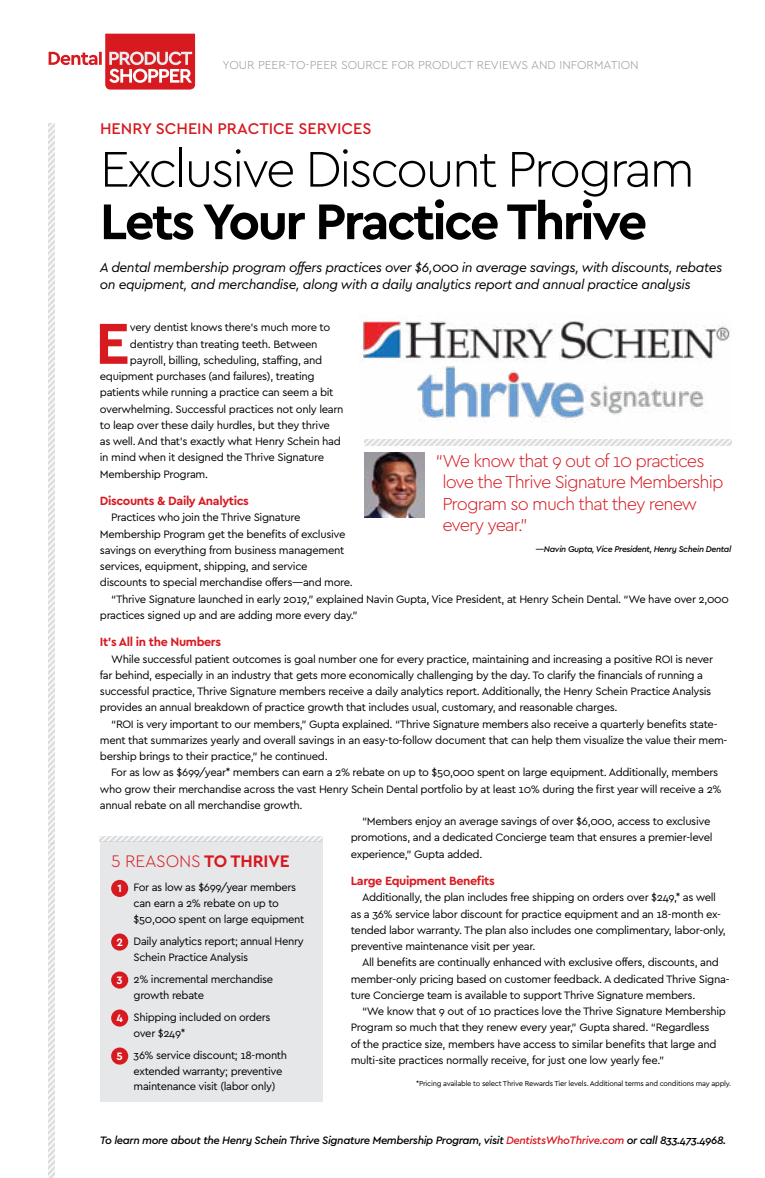
<style>
.page{position:relative;width:765px;height:1178px;background:#fff}
.page>*{position:absolute;margin:0;border:0;box-sizing:border-box;transform-origin:0 0}
.t1{font:700 60.5px "Cera";color:#d71920}
.t2{font:300 52.5px "Cera";letter-spacing:-.05em;color:#000}
.t3{font:700 52.5px "Cera";letter-spacing:-.05em;color:#000}
.t4{font:300 18.12px/21.2px "Cera";letter-spacing:-.05em;color:#d71920}
.t5{font:300 17.5px "Cera";letter-spacing:-.01em;color:#d71920}
.t6{font:500 16.25px "Cera";color:#d71920}
.t7{font:italic 13.75px/16.2px "Cera";letter-spacing:-.03em;color:#000}
.t8{font:700 12.5px "Cera";letter-spacing:-.03em;color:#d71920}
.t9{font:300 12.12px "Cera";color:#939598}
.t10{font:11.25px/16.2px "Cera";letter-spacing:-.03em;color:#000}
.t11{font:italic 500 11.25px "Cera";letter-spacing:-.035em;color:#000}
.t12{font:italic 500 8.75px "Cera";letter-spacing:-.04em;color:#000}
.t13{font:7.5px "Cera";letter-spacing:-.03em;color:#000}
.s1{font-weight:700}
.s2{font-weight:700;color:#fff}
.s3{color:#d71920}
</style>
<div class="page">
<svg style="left:49px;top:34px;width:146px;height:56px"></svg>
<svg style="left:49px;top:123px;width:5px;height:1055px"></svg>
<div style="left:100px;top:842px;width:223px;height:260px;background:#e6e7e8"></div>
<svg style="left:100px;top:836px;width:223px;height:6px"></svg>
<div style="left:111px;top:880px;width:17px;height:17px;background:#d71920;border-radius:50%"></div>
<div style="left:111px;top:933px;width:17px;height:17px;background:#d71920;border-radius:50%"></div>
<div style="left:111px;top:971px;width:17px;height:17px;background:#d71920;border-radius:50%"></div>
<div style="left:111px;top:1009px;width:17px;height:17px;background:#d71920;border-radius:50%"></div>
<div style="left:111px;top:1047px;width:17px;height:17px;background:#d71920;border-radius:50%"></div>
<img style="left:359px;top:317px;width:371px;height:129px">
<svg style="left:365px;top:440px;width:366px;height:5px"></svg>
<img style="left:365px;top:452px;width:59px;height:66px">
<p class="t9" style="left:222px;top:58px;width:418px">YOUR PEER-TO-PEER SOURCE FOR PRODUCT REVIEWS AND INFORMATION</p>
<h3 class="t6" style="left:100px;top:119px;width:273px">HENRY SCHEIN PRACTICE SERVICES</h3>
<h2 class="t2" style="left:100px;top:147px;width:597px">Exclusive Discount Program</h2>
<h2 class="t3" style="left:100px;top:199px;width:549px">Lets Your Practice Thrive</h2>
<p class="t7" style="left:100px;top:260px;width:624px">A dental membership program offers practices over $6,000 in average savings, with discounts, rebates on equipment, and merchandise, along with a daily analytics report and annual practice analysis</p>
<h1 class="t1" style="left:95px;top:318px;width:36px">E</h1>
<p class="t10" style="left:130px;top:320px;width:202px">very dentist knows there’s much more to</p>
<p class="t10" style="left:130px;top:336px;width:189px">dentistry than treating teeth. Between</p>
<p class="t10" style="left:130px;top:352px;width:194px">payroll, billing, scheduling, staffing, and</p>
<p class="t10" style="left:100px;top:369px;width:216px">equipment purchases (and failures), treating</p>
<p class="t10" style="left:100px;top:385px;width:235px">patients while running a practice can seem a bit</p>
<p class="t10" style="left:100px;top:401px;width:245px">overwhelming. Successful practices not only learn</p>
<p class="t10" style="left:100px;top:417px;width:232px">to leap over these daily hurdles, but they thrive</p>
<p class="t10" style="left:100px;top:434px;width:243px">as well. And that’s exactly what Henry Schein had</p>
<p class="t10" style="left:100px;top:450px;width:226px">in mind when it designed the Thrive Signature</p>
<p class="t10" style="left:100px;top:466px;width:110px">Membership Program.</p>
<p class="t8" style="left:100px;top:495px;width:151px">Discounts &amp; Daily Analytics</p>
<p class="t10" style="left:111px;top:510px;width:191px">Practices who join the Thrive Signature</p>
<p class="t10" style="left:100px;top:526px;width:247px">Membership Program get the benefits of exclusive</p>
<p class="t10" style="left:100px;top:542px;width:246px">savings on everything from business management</p>
<p class="t10" style="left:100px;top:559px;width:209px">services, equipment, shipping, and service</p>
<p class="t10" style="left:100px;top:575px;width:255px">discounts to special merchandise offers—and more.</p>
<p class="t10" style="left:111px;top:591px;width:619px">“Thrive Signature launched in early 2019,” explained Navin Gupta, Vice President, at Henry Schein Dental. “We have over 2,000</p>
<p class="t10" style="left:100px;top:607px;width:259px">practices signed up and are adding more every day.”</p>
<p class="t8" style="left:100px;top:637px;width:123px">It’s All in the Numbers</p>
<p class="t10" style="left:100px;top:651px;width:615px;text-indent:11px">While successful patient outcomes is goal number one for every practice, maintaining and increasing a positive ROI is never far behind, especially in an industry that gets more economically challenging by the day. To clarify the financials of running a successful practice, Thrive Signature members receive a daily analytics report. Additionally, the Henry Schein Practice Analysis provides an annual breakdown of practice growth that includes usual, customary, and reasonable charges.</p>
<p class="t10" style="left:100px;top:716px;width:629px;text-indent:11px">“ROI is very important to our members,” Gupta explained. “Thrive Signature members also receive a quarterly benefits state&shy;ment that summarizes yearly and overall savings in an easy-to-follow document that can help them visualize the value their mem&shy;bership brings to their practice,” he continued.</p>
<p class="t10" style="left:111px;top:765px;width:609px">For as low as $699/year* members can earn a 2% rebate on up to $50,000 spent on large equipment. Additionally, members</p>
<p class="t10" style="left:100px;top:781px;width:623px">who grow their merchandise across the vast Henry Schein Dental portfolio by at least 10% during the first year will receive a 2%</p>
<p class="t10" style="left:100px;top:797px;width:204px">annual rebate on all merchandise growth.</p>
<p class="t10" style="left:362px;top:813px;width:350px">“Members enjoy an average savings of over $6,000, access to exclusive</p>
<p class="t10" style="left:351px;top:830px;width:363px">promotions, and a dedicated Concierge team that ensures a premier-level</p>
<p class="t10" style="left:351px;top:846px;width:133px">experience,” Gupta added.</p>
<p class="t8" style="left:351px;top:875px;width:145px">Large Equipment Benefits</p>
<p class="t10" style="left:351px;top:890px;width:377px;text-indent:11px">Additionally, the plan includes free shipping on orders over $249,* as well as a 36% service labor discount for practice equipment and an 18-month ex&shy;tended labor warranty. The plan also includes one complimentary, labor-only, preventive maintenance visit per year.</p>
<p class="t10" style="left:351px;top:955px;width:380px;text-indent:11px">All benefits are continually enhanced with exclusive offers, discounts, and member-only pricing based on customer feedback. A dedicated Thrive Signa&shy;ture Concierge team is available to support Thrive Signature members.</p>
<p class="t10" style="left:351px;top:1004px;width:377px;text-indent:11px">“We know that 9 out of 10 practices love the Thrive Signature Membership Program so much that they renew every year,” Gupta shared. “Regardless<br>of the practice size, members have access to similar benefits that large and multi-site practices normally receive, for just one low yearly fee.”</p>
<p class="t13" style="left:416px;top:1080px;width:317px">*Pricing available to select Thrive Rewards Tier levels. Additional terms and conditions may apply.</p>
<h3 class="t4" style="left:442px;top:451px;width:283px;text-indent:-7px">“ We know that 9 out of 10 practices love the Thrive Signature Membership<br>Program so much that they renew every year.”</h3>
<p class="t12" style="left:536px;top:545px;width:197px">—Navin Gupta, Vice President, Henry Schein Dental</p>
<h3 class="t5" style="left:111px;top:853px;width:180px">5 REASONS <span class="s1">TO THRIVE</span></h3>
<p class="t10" style="left:134px;top:880px;width:172px;line-height:15.6px;text-indent:-16px"><span class="s2">1</span> For as low as $699/year members can earn a 2% rebate on up to $50,000 spent on large equipment</p>
<p class="t10" style="left:134px;top:934px;width:172px;line-height:15.6px;text-indent:-17px"><span class="s2">2</span> Daily analytics report; annual Henry<br>Schein Practice Analysis</p>
<p class="t10" style="left:134px;top:972px;width:141px;line-height:15.6px;text-indent:-17px"><span class="s2">3</span> 2% incremental merchandise growth rebate</p>
<p class="t10" style="left:134px;top:1010px;width:139px;line-height:15.6px;text-indent:-17px"><span class="s2">4</span> Shipping included on orders over $249*</p>
<p class="t10" style="left:134px;top:1048px;width:155px;line-height:15.6px;text-indent:-17px"><span class="s2">5</span> 36% service discount; 18-month extended warranty; preventive maintenance visit (labor only)</p>
<p class="t11" style="left:100px;top:1136px;width:628px">To learn more about the Henry Schein Thrive Signature Membership Program, visit <span class="s3">DentistsWhoThrive.com</span> or call 833.473.4968.</p>
</div>
